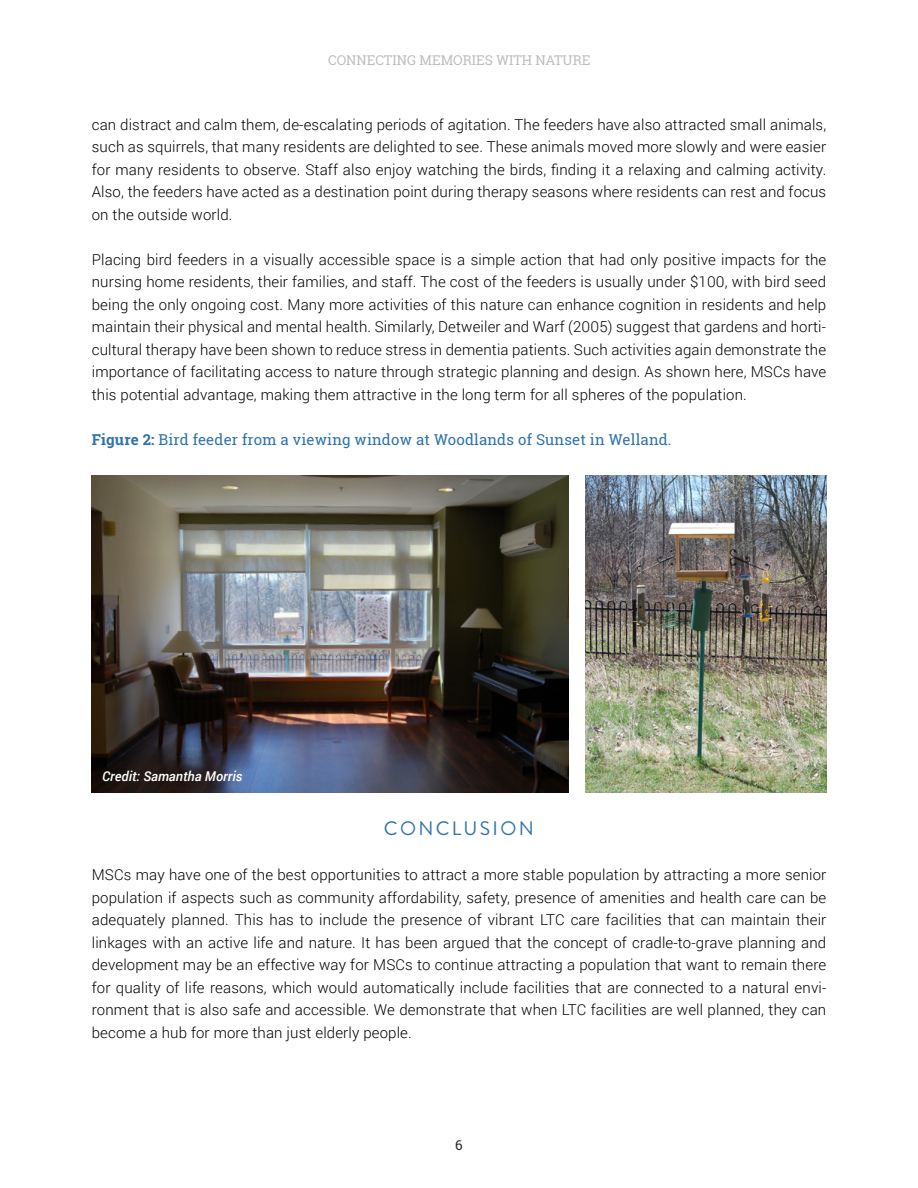
<style>
.page{position:relative;width:918px;height:1188px;background:#fff}
.page>*{position:absolute;margin:0;border:0;box-sizing:border-box;transform-origin:0 0}
.t1{font:19.5px "Brandon Grotesque";letter-spacing:.12em;color:#2f73ab}
.t2{font:300 15px/22.5px "Roboto";letter-spacing:.01em;color:#000;text-align:justify}
.t3{font:15px "Roboto Slab";letter-spacing:.01em;color:#2f73ab}
.t4{font:13.5px "Roboto Slab";color:#bcbec0}
.t5{font:italic 500 13.5px "Roboto";color:#fff}
.t6{font:13.5px "Roboto Slab";color:#292829}
.s1{font-weight:700}
</style>
<div class="page">
<img style="left:586px;top:475px;width:240px;height:317px">
<img style="left:92px;top:475px;width:476px;height:317px">
<p class="t4" style="left:328px;top:51px;width:264px">CONNECTING MEMORIES WITH NATURE</p>
<p class="t2" style="left:92px;top:113px;width:736px">can distract and calm them, de-escalating periods of agitation. The feeders have also attracted small animals, such as squirrels, that many residents are delighted to see. These animals moved more slowly and were easier for many residents to observe. Staff also enjoy watching the birds, finding it a relaxing and calming activity.<br>Also, the feeders have acted as a destination point during therapy seasons where residents can rest and focus on the outside world.</p>
<p class="t2" style="left:92px;top:248px;width:736px">Placing bird feeders in a visually accessible space is a simple action that had only positive impacts for the nursing home residents, their families, and staff. The cost of the feeders is usually under $100, with bird seed being the only ongoing cost. Many more activities of this nature can enhance cognition in residents and help maintain their physical and mental health. Similarly, Detweiler and Warf (2005) suggest that gardens and horti&shy;cultural therapy have been shown to reduce stress in dementia patients. Such activities again demonstrate the importance of facilitating access to nature through strategic planning and design. As shown here, MSCs have this potential advantage, making them attractive in the long term for all spheres of the population.</p>
<p class="t3" style="left:92px;top:429px;width:581px"><span class="s1">Figure 2:</span> Bird feeder from a viewing window at Woodlands of Sunset in Welland.</p>
<p class="t5" style="left:102px;top:767px;width:142px">Credit: Samantha Morris</p>
<h1 class="t1" style="left:384px;top:815px;width:151px">CONCLUSION</h1>
<p class="t2" style="left:92px;top:863px;width:736px">MSCs may have one of the best opportunities to attract a more stable population by attracting a more senior population if aspects such as community affordability, safety, presence of amenities and health care can be adequately planned. This has to include the presence of vibrant LTC care facilities that can maintain their linkages with an active life and nature. It has been argued that the concept of cradle-to-grave planning and development may be an effective way for MSCs to continue attracting a population that want to remain there for quality of life reasons, which would automatically include facilities that are connected to a natural envi&shy;ronment that is also safe and accessible. We demonstrate that when LTC facilities are well planned, they can become a hub for more than just elderly people.</p>
<p class="t6" style="left:455px;top:1135px;width:9px">6</p>
</div>
